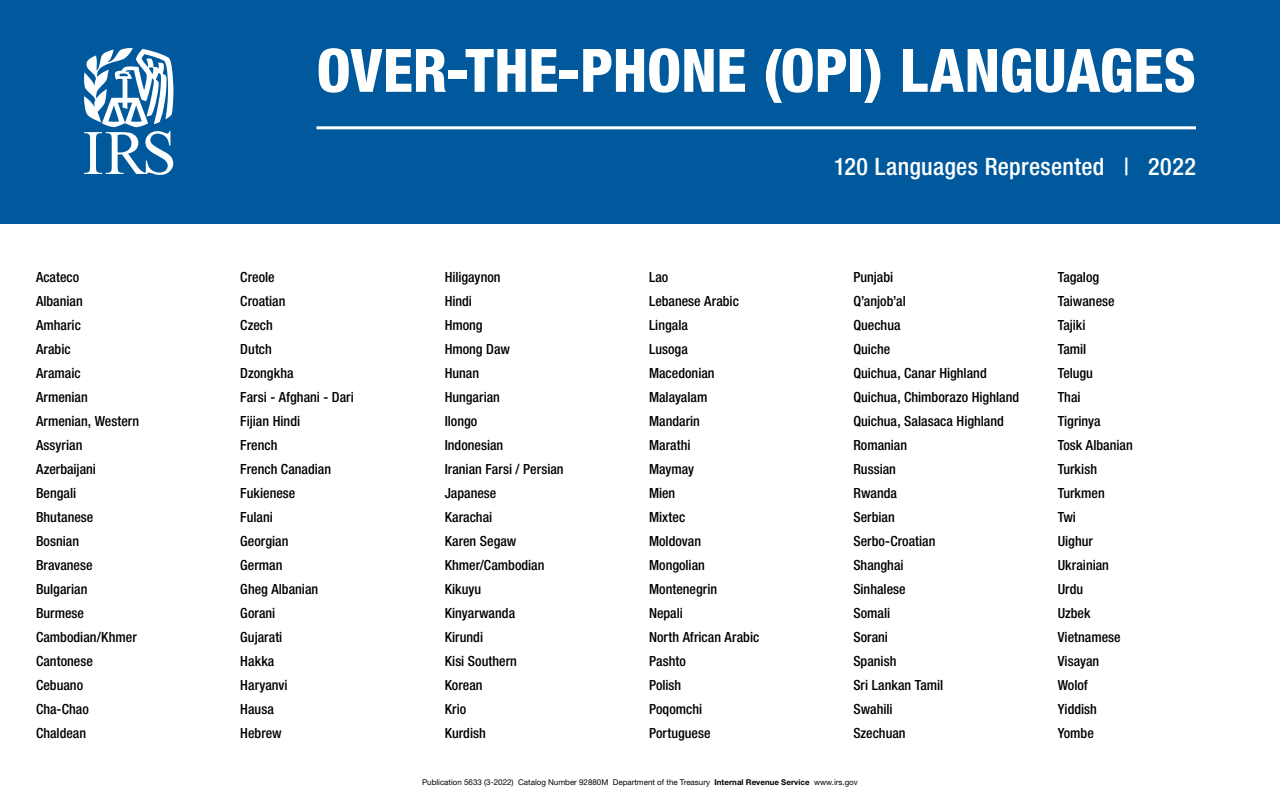
<style>
.page{position:relative;width:1280px;height:800px;background:#fff}
.page>*{position:absolute;margin:0;border:0;box-sizing:border-box;transform-origin:0 0}
.t1{font:800 condensed 60px "Helvetica Neue LT Std";letter-spacing:-.005em;color:#fff}
.Subheader{font:500 condensed 24px "Helvetica Neue LT Std";letter-spacing:.015em;color:#fff}
.Body_List{font:500 condensed 14px "Helvetica Neue LT Std";color:#000}
.product_ID{font:8px "Helvetica Neue LT Std";color:#000}
.s1{font-weight:700}
</style>
<div class="page">
<div style="left:0;top:0;width:1280px;height:224px;background:#00599c"></div>
<svg style="left:84px;top:48px;width:89px;height:127px"></svg>
<hr style="left:316px;top:126px;width:880px;height:3px;background:#fff">
<p class="Body_List" style="left:36px;top:269px;width:45px">Acateco</p>
<p class="Body_List" style="left:36px;top:293px;width:48px">Albanian</p>
<p class="Body_List" style="left:36px;top:317px;width:46px">Amharic</p>
<p class="Body_List" style="left:36px;top:341px;width:36px">Arabic</p>
<p class="Body_List" style="left:36px;top:365px;width:46px">Aramaic</p>
<p class="Body_List" style="left:36px;top:389px;width:53px">Armenian</p>
<p class="Body_List" style="left:36px;top:413px;width:105px">Armenian, Western</p>
<p class="Body_List" style="left:36px;top:437px;width:48px">Assyrian</p>
<p class="Body_List" style="left:36px;top:461px;width:62px">Azerbaijani</p>
<p class="Body_List" style="left:36px;top:485px;width:42px">Bengali</p>
<p class="Body_List" style="left:36px;top:509px;width:59px">Bhutanese</p>
<p class="Body_List" style="left:36px;top:533px;width:45px">Bosnian</p>
<p class="Body_List" style="left:36px;top:557px;width:58px">Bravanese</p>
<p class="Body_List" style="left:36px;top:581px;width:53px">Bulgarian</p>
<p class="Body_List" style="left:36px;top:605px;width:50px">Burmese</p>
<p class="Body_List" style="left:36px;top:629px;width:102px">Cambodian/Khmer</p>
<p class="Body_List" style="left:36px;top:653px;width:58px">Cantonese</p>
<p class="Body_List" style="left:36px;top:677px;width:49px">Cebuano</p>
<p class="Body_List" style="left:36px;top:701px;width:54px">Cha-Chao</p>
<p class="Body_List" style="left:36px;top:725px;width:52px">Chaldean</p>
<p class="t1" style="left:316px;top:33px;width:881px">OVER-THE-PHONE (OPI) LANGUAGES</p>
<p class="Body_List" style="left:240px;top:269px;width:36px">Creole</p>
<p class="Body_List" style="left:240px;top:293px;width:47px">Croatian</p>
<p class="Body_List" style="left:240px;top:317px;width:34px">Czech</p>
<p class="Body_List" style="left:240px;top:341px;width:33px">Dutch</p>
<p class="Body_List" style="left:240px;top:365px;width:55px">Dzongkha</p>
<p class="Body_List" style="left:240px;top:389px;width:115px">Farsi - Afghani - Dari</p>
<p class="Body_List" style="left:240px;top:413px;width:61px">Fijian Hindi</p>
<p class="Body_List" style="left:240px;top:437px;width:39px">French</p>
<p class="Body_List" style="left:240px;top:461px;width:92px">French Canadian</p>
<p class="Body_List" style="left:240px;top:485px;width:57px">Fukienese</p>
<p class="Body_List" style="left:240px;top:509px;width:34px">Fulani</p>
<p class="Body_List" style="left:240px;top:533px;width:50px">Georgian</p>
<p class="Body_List" style="left:240px;top:557px;width:44px">German</p>
<p class="Body_List" style="left:240px;top:581px;width:79px">Gheg Albanian</p>
<p class="Body_List" style="left:240px;top:605px;width:37px">Gorani</p>
<p class="Body_List" style="left:240px;top:629px;width:44px">Gujarati</p>
<p class="Body_List" style="left:240px;top:653px;width:36px">Hakka</p>
<p class="Body_List" style="left:240px;top:677px;width:49px">Haryanvi</p>
<p class="Body_List" style="left:240px;top:701px;width:35px">Hausa</p>
<p class="Body_List" style="left:240px;top:725px;width:43px">Hebrew</p>
<p class="Body_List" style="left:445px;top:269px;width:58px">Hiligaynon</p>
<p class="Body_List" style="left:445px;top:293px;width:29px">Hindi</p>
<p class="Body_List" style="left:445px;top:317px;width:40px">Hmong</p>
<p class="Body_List" style="left:445px;top:341px;width:67px">Hmong Daw</p>
<p class="Body_List" style="left:445px;top:365px;width:36px">Hunan</p>
<p class="Body_List" style="left:445px;top:389px;width:57px">Hungarian</p>
<p class="Body_List" style="left:445px;top:413px;width:34px">Ilongo</p>
<p class="Body_List" style="left:445px;top:437px;width:60px">Indonesian</p>
<p class="Body_List" style="left:445px;top:461px;width:121px">Iranian Farsi / Persian</p>
<p class="Body_List" style="left:445px;top:485px;width:53px">Japanese</p>
<p class="Body_List" style="left:445px;top:509px;width:49px">Karachai</p>
<p class="Body_List" style="left:445px;top:533px;width:73px">Karen Segaw</p>
<p class="Body_List" style="left:445px;top:557px;width:101px">Khmer/Cambodian</p>
<p class="Body_List" style="left:445px;top:581px;width:38px">Kikuyu</p>
<p class="Body_List" style="left:445px;top:605px;width:72px">Kinyarwanda</p>
<p class="Body_List" style="left:445px;top:629px;width:40px">Kirundi</p>
<p class="Body_List" style="left:445px;top:653px;width:74px">Kisi Southern</p>
<p class="Body_List" style="left:445px;top:677px;width:39px">Korean</p>
<p class="Body_List" style="left:445px;top:701px;width:23px">Krio</p>
<p class="Body_List" style="left:445px;top:725px;width:43px">Kurdish</p>
<p class="Body_List" style="left:649px;top:269px;width:21px">Lao</p>
<p class="Body_List" style="left:649px;top:293px;width:91px">Lebanese Arabic</p>
<p class="Body_List" style="left:649px;top:317px;width:40px">Lingala</p>
<p class="Body_List" style="left:649px;top:341px;width:40px">Lusoga</p>
<p class="Body_List" style="left:649px;top:365px;width:67px">Macedonian</p>
<p class="Body_List" style="left:649px;top:389px;width:60px">Malayalam</p>
<p class="Body_List" style="left:649px;top:413px;width:53px">Mandarin</p>
<p class="Body_List" style="left:649px;top:437px;width:43px">Marathi</p>
<p class="Body_List" style="left:649px;top:461px;width:47px">Maymay</p>
<p class="Body_List" style="left:649px;top:485px;width:28px">Mien</p>
<p class="Body_List" style="left:649px;top:509px;width:38px">Mixtec</p>
<p class="Body_List" style="left:649px;top:533px;width:54px">Moldovan</p>
<p class="Body_List" style="left:649px;top:557px;width:58px">Mongolian</p>
<p class="Body_List" style="left:649px;top:581px;width:70px">Montenegrin</p>
<p class="Body_List" style="left:649px;top:605px;width:35px">Nepali</p>
<p class="Body_List" style="left:649px;top:629px;width:112px">North African Arabic</p>
<p class="Body_List" style="left:649px;top:653px;width:38px">Pashto</p>
<p class="Body_List" style="left:649px;top:677px;width:34px">Polish</p>
<p class="Body_List" style="left:649px;top:701px;width:55px">Poqomchi</p>
<p class="Body_List" style="left:649px;top:725px;width:63px">Portuguese</p>
<p class="Subheader" style="left:834px;top:152px;width:364px">120 Languages Represented | 2022</p>
<p class="Body_List" style="left:853px;top:269px;width:41px">Punjabi</p>
<p class="Body_List" style="left:853px;top:293px;width:54px">Q’anjob’al</p>
<p class="Body_List" style="left:853px;top:317px;width:49px">Quechua</p>
<p class="Body_List" style="left:853px;top:341px;width:39px">Quiche</p>
<p class="Body_List" style="left:853px;top:365px;width:135px">Quichua, Canar Highland</p>
<p class="Body_List" style="left:853px;top:389px;width:167px">Quichua, Chimborazo Highland</p>
<p class="Body_List" style="left:853px;top:413px;width:152px">Quichua, Salasaca Highland</p>
<p class="Body_List" style="left:853px;top:437px;width:55px">Romanian</p>
<p class="Body_List" style="left:853px;top:461px;width:44px">Russian</p>
<p class="Body_List" style="left:853px;top:485px;width:45px">Rwanda</p>
<p class="Body_List" style="left:853px;top:509px;width:43px">Serbian</p>
<p class="Body_List" style="left:853px;top:533px;width:84px">Serbo-Croatian</p>
<p class="Body_List" style="left:853px;top:557px;width:52px">Shanghai</p>
<p class="Body_List" style="left:853px;top:581px;width:54px">Sinhalese</p>
<p class="Body_List" style="left:853px;top:605px;width:38px">Somali</p>
<p class="Body_List" style="left:853px;top:629px;width:36px">Sorani</p>
<p class="Body_List" style="left:853px;top:653px;width:45px">Spanish</p>
<p class="Body_List" style="left:853px;top:677px;width:92px">Sri Lankan Tamil</p>
<p class="Body_List" style="left:853px;top:701px;width:41px">Swahili</p>
<p class="Body_List" style="left:853px;top:725px;width:54px">Szechuan</p>
<p class="Body_List" style="left:1058px;top:269px;width:43px">Tagalog</p>
<p class="Body_List" style="left:1058px;top:293px;width:58px">Taiwanese</p>
<p class="Body_List" style="left:1058px;top:317px;width:29px">Tajiki</p>
<p class="Body_List" style="left:1058px;top:341px;width:30px">Tamil</p>
<p class="Body_List" style="left:1058px;top:365px;width:37px">Telugu</p>
<p class="Body_List" style="left:1058px;top:389px;width:24px">Thai</p>
<p class="Body_List" style="left:1058px;top:413px;width:44px">Tigrinya</p>
<p class="Body_List" style="left:1058px;top:437px;width:77px">Tosk Albanian</p>
<p class="Body_List" style="left:1058px;top:461px;width:41px">Turkish</p>
<p class="Body_List" style="left:1058px;top:485px;width:49px">Turkmen</p>
<p class="Body_List" style="left:1058px;top:509px;width:20px">Twi</p>
<p class="Body_List" style="left:1058px;top:533px;width:37px">Uighur</p>
<p class="Body_List" style="left:1058px;top:557px;width:53px">Ukrainian</p>
<p class="Body_List" style="left:1058px;top:581px;width:27px">Urdu</p>
<p class="Body_List" style="left:1058px;top:605px;width:34px">Uzbek</p>
<p class="Body_List" style="left:1058px;top:629px;width:65px">Vietnamese</p>
<p class="Body_List" style="left:1058px;top:653px;width:43px">Visayan</p>
<p class="Body_List" style="left:1058px;top:677px;width:32px">Wolof</p>
<p class="Body_List" style="left:1058px;top:701px;width:41px">Yiddish</p>
<p class="Body_List" style="left:1058px;top:725px;width:38px">Yombe</p>
<p class="product_ID" style="left:422px;top:777px;width:437px">Publication 5633 (3-2022) Catalog Number 92880M Department of the Treasury <span class="s1">Internal Revenue Service</span> www.irs.gov</p>
</div>
